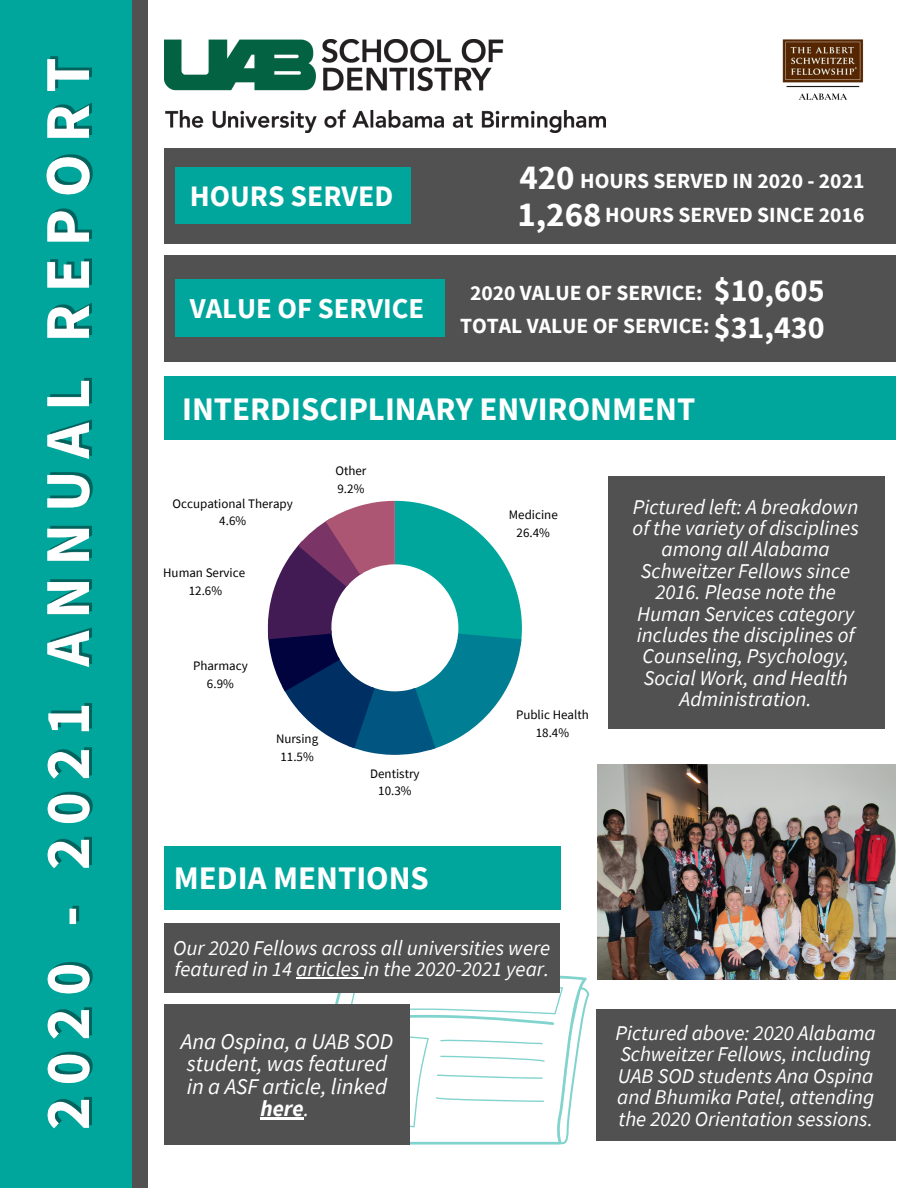
<style>
.page{position:relative;width:918px;height:1188px;background:#fff}
.page>*{position:absolute;margin:0;border:0;box-sizing:border-box;transform-origin:0 0}
.t1{font:700 34.95px "Source Sans Pro";color:#fff}
.t2{font:700 32.85px "Source Sans Pro";color:#fff}
.t3{font:700 31.95px "Source Sans Pro";color:#fff}
.t4{font:700 29.7px "Source Sans Pro";color:#fff}
.t5{font:700 28.65px "Source Sans Pro";color:#fff}
.t6{font:italic 22.5px/22.5px "Source Sans Pro";color:#fff;text-align:center}
.t7{font:700 21.6px "Source Sans Pro";color:#fff}
.t8{font:italic 21px/21.3px "Source Sans Pro";color:#fff}
.t9{font:13.05px "Source Sans Pro";color:#000}
.s1{font-weight:700}
</style>
<div class="page">
<img style="left:782px;top:39px;width:82px;height:61px">
<div style="left:66px;top:0;width:82px;height:1188px;background:#515152"></div>
<div style="left:0;top:0;width:132px;height:1188px;background:#00a69c"></div>
<div style="left:164px;top:148px;width:732px;height:96px;background:#515152"></div>
<div style="left:175px;top:167px;width:236px;height:57px;background:#00a69c"></div>
<div style="left:164px;top:255px;width:732px;height:106px;background:#515152"></div>
<div style="left:175px;top:280px;width:270px;height:57px;background:#00a69c"></div>
<div style="left:164px;top:377px;width:732px;height:63px;background:#00a69c"></div>
<svg style="left:268px;top:501px;width:254px;height:254px"></svg>
<div style="left:164px;top:846px;width:397px;height:63px;background:#00a69c"></div>
<img style="left:598px;top:764px;width:298px;height:215px">
<svg style="left:316px;top:975px;width:273px;height:170px"></svg>
<svg style="left:436px;top:1097px;width:108px;height:5px"></svg>
<svg style="left:349px;top:983px;width:214px;height:42px"></svg>
<div style="left:608px;top:477px;width:276px;height:252px;background:#515152"></div>
<div style="left:596px;top:1009px;width:299px;height:131px;background:#515152"></div>
<div style="left:164px;top:923px;width:396px;height:69px;background:#515152"></div>
<hr style="left:296px;top:977px;width:67px;height:1px;background:#fff">
<div style="left:164px;top:1004px;width:246px;height:141px;background:#515152"></div>
<img style="left:46px;top:56px;width:47px;height:1073px">
<img style="left:164px;top:39px;width:441px;height:94px">
<hr style="left:261px;top:1117px;width:43px;height:3px;background:#fff">
<p class="t4" style="left:190px;top:177px;width:205px">HOURS SERVED</p>
<p class="t5" style="left:190px;top:290px;width:236px">VALUE OF SERVICE</p>
<p class="t1" style="left:519px;top:155px;width:57px">420</p>
<p class="t7" style="left:580px;top:166px;width:286px">HOURS SERVED IN 2020 - 2021</p>
<p class="t7" style="left:605px;top:201px;width:261px">HOURS SERVED SINCE 2016</p>
<p class="t1" style="left:517px;top:191px;width:86px">1,268</p>
<p class="t3" style="left:714px;top:270px;width:112px">$10,605</p>
<p class="t7" style="left:470px;top:279px;width:234px">2020 VALUE OF SERVICE:</p>
<p class="t7" style="left:460px;top:312px;width:251px">TOTAL VALUE OF SERVICE:</p>
<p class="t3" style="left:714px;top:306px;width:112px">$31,430</p>
<p class="t2" style="left:182px;top:387px;width:515px">INTERDISCIPLINARY ENVIRONMENT</p>
<p class="t9" style="left:173px;top:495px;width:122px">Occupational Therapy</p>
<p class="t9" style="left:219px;top:513px;width:28px">4.6%</p>
<p class="t9" style="left:163px;top:564px;width:84px">Human Service</p>
<p class="t9" style="left:189px;top:582px;width:35px">12.6%</p>
<p class="t9" style="left:335px;top:463px;width:33px">Other</p>
<p class="t9" style="left:338px;top:480px;width:28px">9.2%</p>
<p class="t9" style="left:193px;top:657px;width:56px">Pharmacy</p>
<p class="t9" style="left:207px;top:675px;width:28px">6.9%</p>
<p class="t9" style="left:276px;top:730px;width:44px">Nursing</p>
<p class="t9" style="left:280px;top:748px;width:35px">11.5%</p>
<p class="t9" style="left:370px;top:765px;width:51px">Dentistry</p>
<p class="t9" style="left:378px;top:783px;width:35px">10.3%</p>
<p class="t9" style="left:509px;top:506px;width:50px">Medicine</p>
<p class="t9" style="left:517px;top:524px;width:35px">26.4%</p>
<p class="t9" style="left:516px;top:706px;width:74px">Public Health</p>
<p class="t9" style="left:536px;top:724px;width:35px">18.4%</p>
<p class="t8" style="left:633px;top:496px;width:228px;text-align:center">Pictured left: A breakdown of the variety of disciplines among all Alabama<br>Schweitzer Fellows since<br>2016. Please note the<br>Human Services category includes the disciplines of<br>Counseling, Psychology,<br>Social Work, and Health<br>Administration.</p>
<p class="t2" style="left:174px;top:857px;width:256px">MEDIA MENTIONS</p>
<p class="t8" style="left:173px;top:936px;width:379px">Our 2020 Fellows across all universities were featured in 14 articles in the 2020-2021 year.</p>
<p class="t6" style="left:181px;top:1029px;width:214px">Ana Ospina, a UAB SOD student, was featured in a ASF article, linked <span class="s1">here</span>.</p>
<p class="t8" style="left:616px;top:1022px;width:262px">Pictured above: 2020 Alabama<br>Schweitzer Fellows, including<br>UAB SOD students Ana Ospina and Bhumika Patel, attending the 2020 Orientation sessions.</p>
</div>
